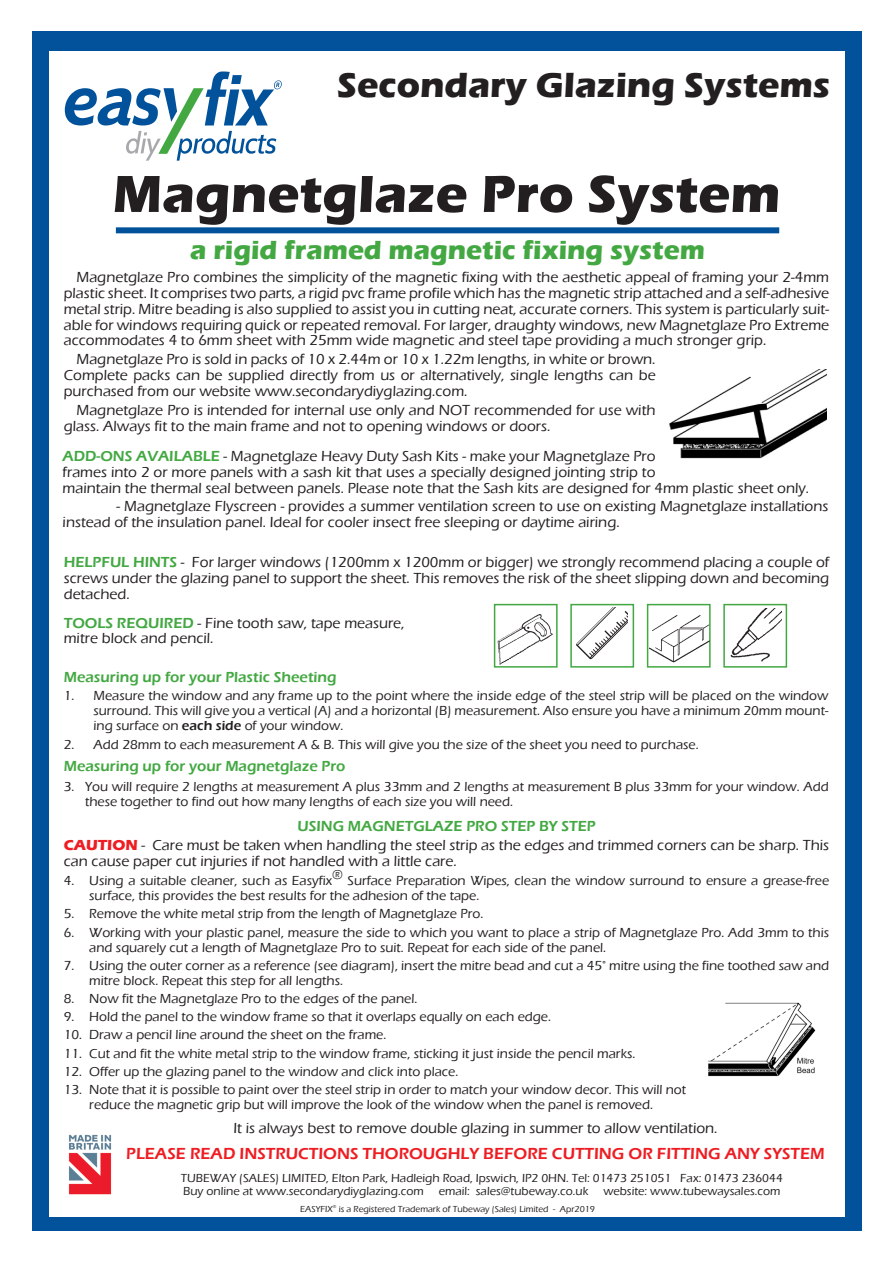
<style>
.page{position:relative;width:893px;height:1263px;background:#fff}
.page>*{position:absolute;margin:0;border:0;box-sizing:border-box;transform-origin:0 0}
.Hints_text{font:700 54px "Eras ITC";color:#231f20}
.Hints_text-2{font:700 36px "Eras ITC";color:#231f20}
.Hints_text-3{font:700 27px "Eras ITC";color:#43a842}
.Intro_Text{font:600 16.5px "Eras ITC";color:#ee1d23}
.Intro_Text-2{font:500 15px/15.8px "Eras ITC";color:#231f20;text-align:justify}
.Hints_text-4{font:500 15px/15.8px "Eras ITC";color:#231f20}
.Instructions_Text{font:600 15px "Eras ITC";color:#43a842}
.Instructions_Text-2{font:500 15px "Eras ITC";color:#231f20}
.Instructions_Text-3{font:500 13.5px/15px "Eras ITC";color:#231f20}
.t1{font:500 12px "Eras ITC";color:#231f20}
.t2{font:500 9px "Eras ITC";color:#231f20}
.t3{font:500 4.5px "Eras ITC";color:#231f20}
.s1{font-weight:600;color:#43a842}
.s2{font-weight:600}
.s3{font-weight:700;color:#ee1d23}
</style>
<div class="page">
<div style="left:32px;top:32px;width:829px;height:1199px;background:#01529a"></div>
<div style="left:50px;top:52px;width:795px;height:1165px;background:#fff"></div>
<div style="left:647px;top:604px;width:64px;height:64px;background:#fff;border:2px solid #43a842"></div>
<div style="left:723px;top:604px;width:64px;height:64px;background:#fff;border:2px solid #43a842"></div>
<img style="left:724px;top:608px;width:57px;height:59px">
<div style="left:570px;top:604px;width:64px;height:64px;background:#fff;border:2px solid #43a842"></div>
<img style="left:571px;top:608px;width:57px;height:55px">
<svg style="left:494px;top:604px;width:64px;height:64px"></svg>
<img style="left:493px;top:606px;width:63px;height:62px">
<img style="left:649px;top:610px;width:60px;height:58px">
<img style="left:708px;top:1002px;width:108px;height:75px">
<div style="left:116px;top:227px;width:663px;height:6px;background:#01529a"></div>
<svg style="left:65px;top:71px;width:217px;height:90px"></svg>
<img style="left:669px;top:370px;width:157px;height:89px">
<img style="left:68px;top:1134px;width:44px;height:61px">
<p class="Hints_text-2" style="left:337px;top:64px;width:495px">Secondary Glazing Systems</p>
<p class="Hints_text" style="left:113px;top:163px;width:669px">Magnetglaze Pro System</p>
<p class="Hints_text-3" style="left:190px;top:235px;width:516px">a rigid framed magnetic fixing system</p>
<p class="Intro_Text-2" style="left:64px;top:270px;width:767px;text-indent:13px">Magnetglaze Pro combines the simplicity of the magnetic fixing with the aesthetic appeal of framing your 2-4mm plastic sheet. It comprises two parts, a rigid pvc frame profile which has the magnetic strip attached and a self-adhesive metal strip. Mitre beading is also supplied to assist you in cutting neat, accurate corners. This system is particularly suit&shy;able for windows requiring quick or repeated removal. For larger, draughty windows, new Magnetglaze Pro Extreme accommodates 4 to 6mm sheet with 25mm wide magnetic and steel tape providing a much stronger grip.</p>
<p class="Intro_Text-2" style="left:64px;top:352px;width:593px;text-indent:13px">Magnetglaze Pro is sold in packs of 10 x 2.44m or 10 x 1.22m lengths, in white or brown.<br>Complete packs can be supplied directly from us or alternatively, single lengths can be purchased from our website www.secondarydiyglazing.com.</p>
<p class="Intro_Text-2" style="left:64px;top:402px;width:593px;text-indent:13px">Magnetglaze Pro is intended for internal use only and NOT recommended for use with glass. Always fit to the main frame and not to opening windows or doors.</p>
<p class="Hints_text-4" style="left:63px;top:448px;width:748px"><span class="s1">ADD-ONS AVAILABLE</span> - Magnetglaze Heavy Duty Sash Kits - make your Magnetglaze Pro<br>frames into 2 or more panels with a sash kit that uses a specially designed jointing strip to<br>maintain the thermal seal between panels. Please note that the Sash kits are designed for 4mm plastic sheet only.</p>
<p class="Hints_text-4" style="left:63px;top:499px;width:767px;text-indent:54px">- Magnetglaze Flyscreen - provides a summer ventilation screen to use on existing Magnetglaze installations instead of the insulation panel. Ideal for cooler insect free sleeping or daytime airing.</p>
<p class="Hints_text-4" style="left:64px;top:555px;width:767px;text-align:justify"><span class="s1">HELPFUL HINTS</span> - For larger windows (1200mm x 1200mm or bigger) we strongly recommend placing a couple of screws under the glazing panel to support the sheet. This removes the risk of the sheet slipping down and becoming detached.</p>
<p class="Hints_text-4" style="left:64px;top:615px;width:342px"><span class="s1">TOOLS REQUIRED</span> - Fine tooth saw, tape measure,</p>
<p class="Hints_text-4" style="left:64px;top:631px;width:151px">mitre block and pencil.</p>
<p class="Instructions_Text" style="left:64px;top:669px;width:274px">Measuring up for your Plastic Sheeting</p>
<p class="Instructions_Text-3" style="left:94px;top:688px;width:736px;text-align:justify;text-indent:-30px">1. Measure the window and any frame up to the point where the inside edge of the steel strip will be placed on the window surround. This will give you a vertical (A) and a horizontal (B) measurement. Also ensure you have a minimum 20mm mount&shy;ing surface on <span class="s2">each side</span> of your window.</p>
<p class="Instructions_Text-3" style="left:64px;top:737px;width:636px">2. Add 28mm to each measurement A &amp; B. This will give you the size of the sheet you need to purchase.</p>
<p class="Instructions_Text" style="left:64px;top:758px;width:283px">Measuring up for your Magnetglaze Pro</p>
<p class="Instructions_Text-3" style="left:85px;top:779px;width:745px;text-indent:-21px">3. You will require 2 lengths at measurement A plus 33mm and 2 lengths at measurement B plus 33mm for your window. Add these together to find out how many lengths of each size you will need.</p>
<p class="Instructions_Text" style="left:297px;top:817px;width:300px">USING MAGNETGLAZE PRO STEP BY STEP</p>
<p class="Hints_text-4" style="left:64px;top:838px;width:767px"><span class="s3">CAUTION</span> - Care must be taken when handling the steel strip as the edges and trimmed corners can be sharp. This can cause paper cut injuries if not handled with a little care.</p>
<p class="Instructions_Text-3" style="left:89px;top:873px;width:741px;text-indent:-26px">4. Using a suitable cleaner, such as Easyfix® Surface Preparation Wipes, clean the window surround to ensure a grease-free surface, this provides the best results for the adhesion of the tape.</p>
<p class="Instructions_Text-3" style="left:64px;top:907px;width:421px">5. Remove the white metal strip from the length of Magnetglaze Pro.</p>
<p class="Instructions_Text-3" style="left:89px;top:925px;width:741px;text-indent:-26px">6. Working with your plastic panel, measure the side to which you want to place a strip of Magnetglaze Pro. Add 3mm to this and squarely cut a length of Magnetglaze Pro to suit. Repeat for each side of the panel.</p>
<p class="Instructions_Text-3" style="left:89px;top:958px;width:741px;text-indent:-26px">7. Using the outer corner as a reference (see diagram), insert the mitre bead and cut a 45° mitre using the fine toothed saw and mitre block. Repeat this step for all lengths.</p>
<p class="Instructions_Text-3" style="left:64px;top:991px;width:355px">8. Now fit the Magnetglaze Pro to the edges of the panel.</p>
<p class="Instructions_Text-3" style="left:64px;top:1009px;width:489px">9. Hold the panel to the window frame so that it overlaps equally on each edge.</p>
<p class="Instructions_Text-3" style="left:64px;top:1027px;width:324px">10. Draw a pencil line around the sheet on the frame.</p>
<p class="Instructions_Text-3" style="left:64px;top:1046px;width:573px">11. Cut and fit the white metal strip to the window frame, sticking it just inside the pencil marks.</p>
<p class="Instructions_Text-3" style="left:64px;top:1064px;width:396px">12. Offer up the glazing panel to the window and click into place.</p>
<p class="Instructions_Text-3" style="left:64px;top:1082px;width:624px;text-align:center">13. Note that it is possible to paint over the steel strip in order to match your window decor. This will not reduce the magnetic grip but will improve the look of the window when the panel is removed.</p>
<p class="Instructions_Text-2" style="left:233px;top:1119px;width:486px">It is always best to remove double glazing in summer to allow ventilation.</p>
<p class="Intro_Text" style="left:126px;top:1144px;width:700px">PLEASE READ INSTRUCTIONS THOROUGHLY BEFORE CUTTING OR FITTING ANY SYSTEM</p>
<p class="t1" style="left:181px;top:1171px;width:603px">TUBEWAY (SALES) LIMITED, Elton Park, Hadleigh Road, Ipswich, IP2 0HN. Tel: 01473 251051 Fax: 01473 236044</p>
<p class="t1" style="left:183px;top:1184px;width:242px">Buy online at www.secondarydiyglazing.com</p>
<p class="t1" style="left:439px;top:1184px;width:151px">email: sales@tubeway.co.uk</p>
<p class="t1" style="left:603px;top:1184px;width:179px">website: www.tubewaysales.com</p>
<p class="t2" style="left:300px;top:1204px;width:34px">EASYFIX</p>
<p class="t3" style="left:333px;top:1204px;width:5px">®</p>
<p class="t2" style="left:339px;top:1204px;width:258px">is a Registered Trademark of Tubeway (Sales) Limited - Apr2019</p>
</div>
